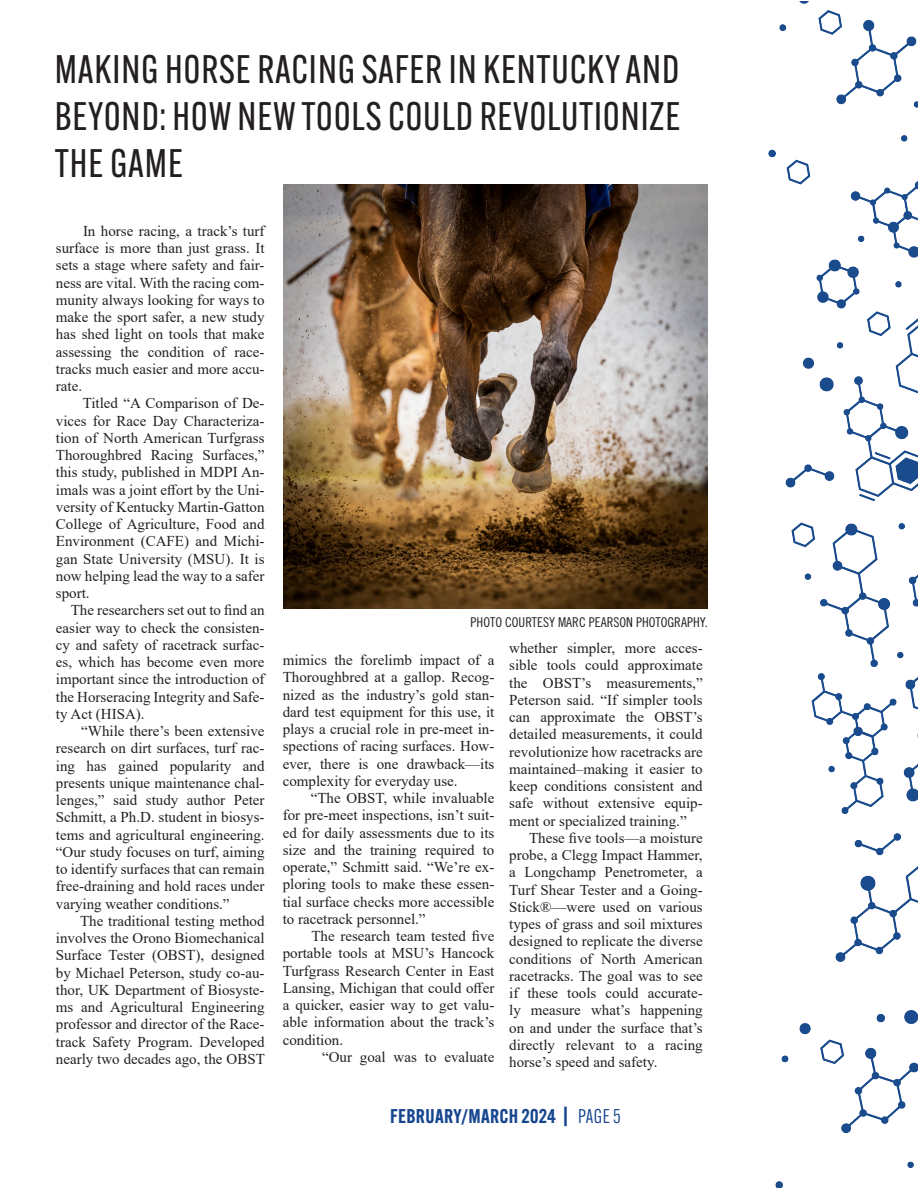
<style>
.page{position:relative;width:918px;height:1188px;background:#fff}
.page>*{position:absolute;margin:0;border:0;box-sizing:border-box;transform-origin:0 0}
.t1{font:39px/46.8px "Alternate Gothic ATF";letter-spacing:.02em;color:#231f20;text-align:justify}
.t2{font:600 19.5px "Alternate Gothic ATF";letter-spacing:.02em;color:#17468f}
.t3{font:15px/17.2px "Times New Roman";color:#231f20;text-align:justify}
.t4{font:13.5px "Trade Gothic LT Pro Cn 18";color:#231f20}
.s1{font-weight:400}
</style>
<div class="page">
<img style="left:768px;top:2px;width:150px;height:1186px">
<img style="left:284px;top:184px;width:423px;height:424px">
<p class="t1" style="left:55px;top:46px;width:627px">MAKING HORSE RACING SAFER IN KENTUCKY AND BEYOND: HOW NEW TOOLS COULD REVOLUTIONIZE THE GAME</p>
<p class="t3" style="left:56px;top:222px;width:210px;text-indent:27px">In horse racing, a track’s turf surface is more than just grass. It sets a stage where safety and fair&shy;ness are vital. With the racing com&shy;munity always looking for ways to make the sport safer, a new study has shed light on tools that make assessing the condition of race&shy;tracks much easier and more accu&shy;rate.</p>
<p class="t3" style="left:56px;top:394px;width:210px;text-indent:27px">Titled “A Comparison of De&shy;vices for Race Day Characteriza&shy;tion of North American Turfgrass Thoroughbred Racing Surfaces,” this study, published in MDPI An&shy;imals was a joint effort by the Uni&shy;versity of Kentucky Martin-Gatton College of Agriculture, Food and Environment (CAFE) and Michi&shy;gan State University (MSU). It is now helping lead the way to a safer sport.</p>
<p class="t3" style="left:56px;top:601px;width:210px;text-indent:15px">The researchers set out to find an easier way to check the consisten&shy;cy and safety of racetrack surfac&shy;es, which has become even more important since the introduction of the Horseracing Integrity and Safe&shy;ty Act (HISA).</p>
<p class="t3" style="left:56px;top:722px;width:210px;text-indent:25px">“While there’s been extensive research on dirt surfaces, turf rac&shy;ing has gained popularity and presents unique maintenance chal&shy;lenges,” said study author Peter Schmitt, a Ph.D. student in biosys&shy;tems and agricultural engineering. “Our study focuses on turf, aiming to identify surfaces that can remain free-draining and hold races under varying weather conditions.”</p>
<p class="t3" style="left:56px;top:912px;width:210px;text-indent:24px">The traditional testing method involves the Orono Biomechanical Surface Tester (OBST), designed by Michael Peterson, study co-au&shy;thor, UK Department of Biosyste&shy;ms and Agricultural Engineering professor and director of the Race&shy;track Safety Program. Developed nearly two decades ago, the OBST</p>
<p class="t4" style="left:471px;top:614px;width:239px">PHOTO COURTESY MARC PEARSON PHOTOGRAPHY.</p>
<p class="t3" style="left:509px;top:639px;width:195px">whether simpler, more acces&shy;sible tools could approximate the OBST’s measurements,” Peterson said. “If simpler tools can approximate the OBST’s detailed measurements, it could revolutionize how racetracks are maintained–making it easier to keep conditions consistent and safe without extensive equip&shy;ment or specialized training.”</p>
<p class="t3" style="left:509px;top:829px;width:195px;text-indent:20px">These five tools—a moisture probe, a Clegg Impact Hammer, a Longchamp Penetrometer, a Turf Shear Tester and a Going-Stick®—were used on various types of grass and soil mixtures designed to replicate the diverse conditions of North American racetracks. The goal was to see if these tools could accurate&shy;ly measure what’s happening on and under the surface that’s directly relevant to a racing horse’s speed and safety.</p>
<p class="t3" style="left:283px;top:651px;width:213px">mimics the forelimb impact of a Thoroughbred at a gallop. Recog&shy;nized as the industry’s gold stan&shy;dard test equipment for this use, it plays a crucial role in pre-meet in&shy;spections of racing surfaces. How&shy;ever, there is one drawback—its complexity for everyday use.</p>
<p class="t3" style="left:283px;top:789px;width:213px;text-indent:28px">“The OBST, while invaluable for pre-meet inspections, isn’t suit&shy;ed for daily assessments due to its size and the training required to operate,” Schmitt said. “We’re ex&shy;ploring tools to make these essen&shy;tial surface checks more accessible to racetrack personnel.”</p>
<p class="t3" style="left:283px;top:927px;width:213px;text-indent:29px">The research team tested five portable tools at MSU’s Hancock Turfgrass Research Center in East Lansing, Michigan that could offer a quicker, easier way to get valu&shy;able information about the track’s condition.</p>
<p class="t3" style="left:322px;top:1048px;width:174px">“Our goal was to evaluate</p>
<p class="t2" style="left:390px;top:1104px;width:232px">FEBRUARY/MARCH 2024 | <span class="s1">PAGE 5</span></p>
</div>
